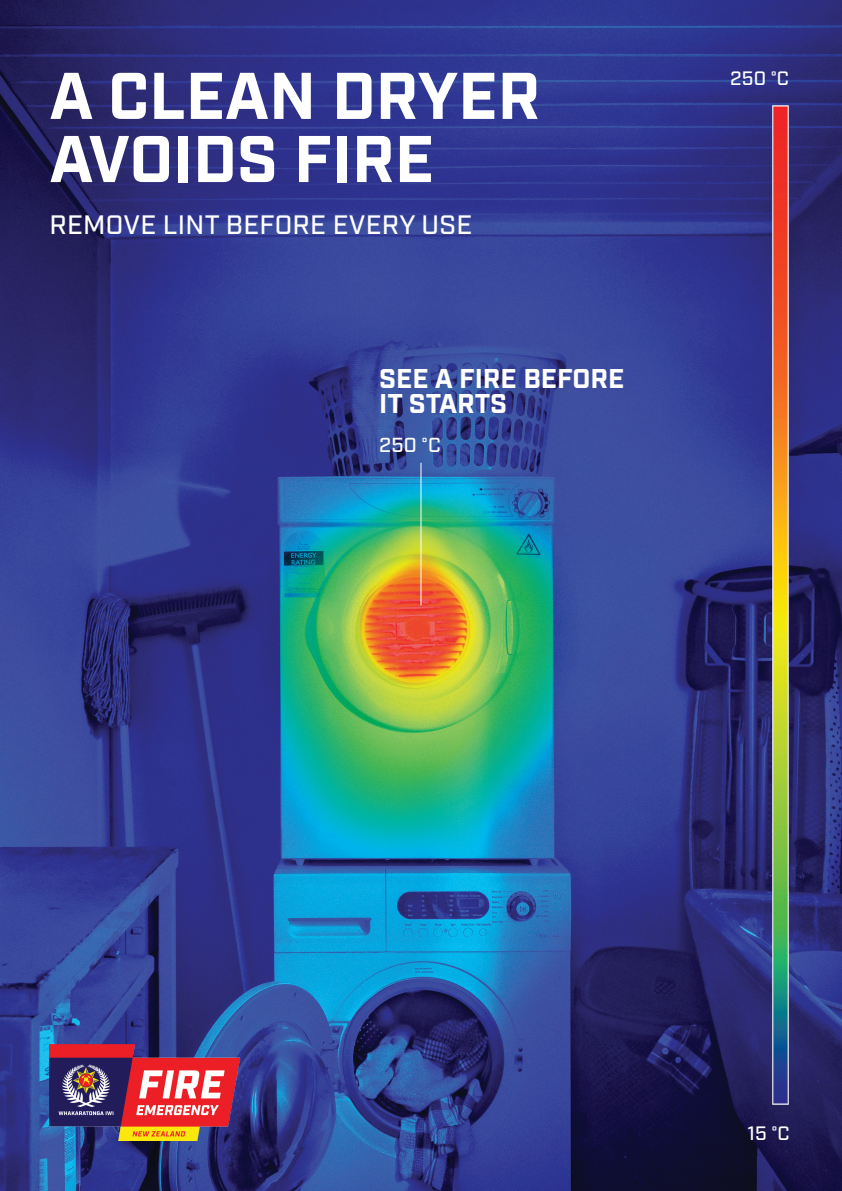
<style>
.page{position:relative;width:842px;height:1191px;background:#fff}
.page>*{position:absolute;margin:0;border:0;box-sizing:border-box;transform-origin:0 0}
.t1{font:700 65.9px/63.1px "Industry";color:#fff}
.t2{font:700 27.2px/25.5px "Industry";color:#fff}
.t3{font:500 26.6px "Industry";letter-spacing:.01em;color:#fff}
.t4{font:500 20.3px "Industry";color:#fff}
.t5{font:500 19.4px "Industry";color:#fff}
</style>
<div class="page">
<img style="left:0;top:0;width:842px;height:1191px">
<hr style="left:420px;top:463px;width:1px;height:142px;background:#fff">
<img style="left:49px;top:1044px;width:191px;height:96px">
<img style="left:772px;top:106px;width:16px;height:998px">
<h1 class="t1" style="left:49px;top:68px;width:492px">A CLEAN DRYER<br>AVOIDS FIRE</h1>
<p class="t3" style="left:50px;top:209px;width:424px">REMOVE LINT BEFORE EVERY USE</p>
<p class="t2" style="left:379px;top:367px;width:247px">SEE A FIRE BEFORE<br>IT STARTS</p>
<p class="t4" style="left:379px;top:433px;width:63px">250 °C</p>
<p class="t5" style="left:730px;top:67px;width:60px">250 °C</p>
<p class="t5" style="left:747px;top:1122px;width:44px">15 °C</p>
</div>
